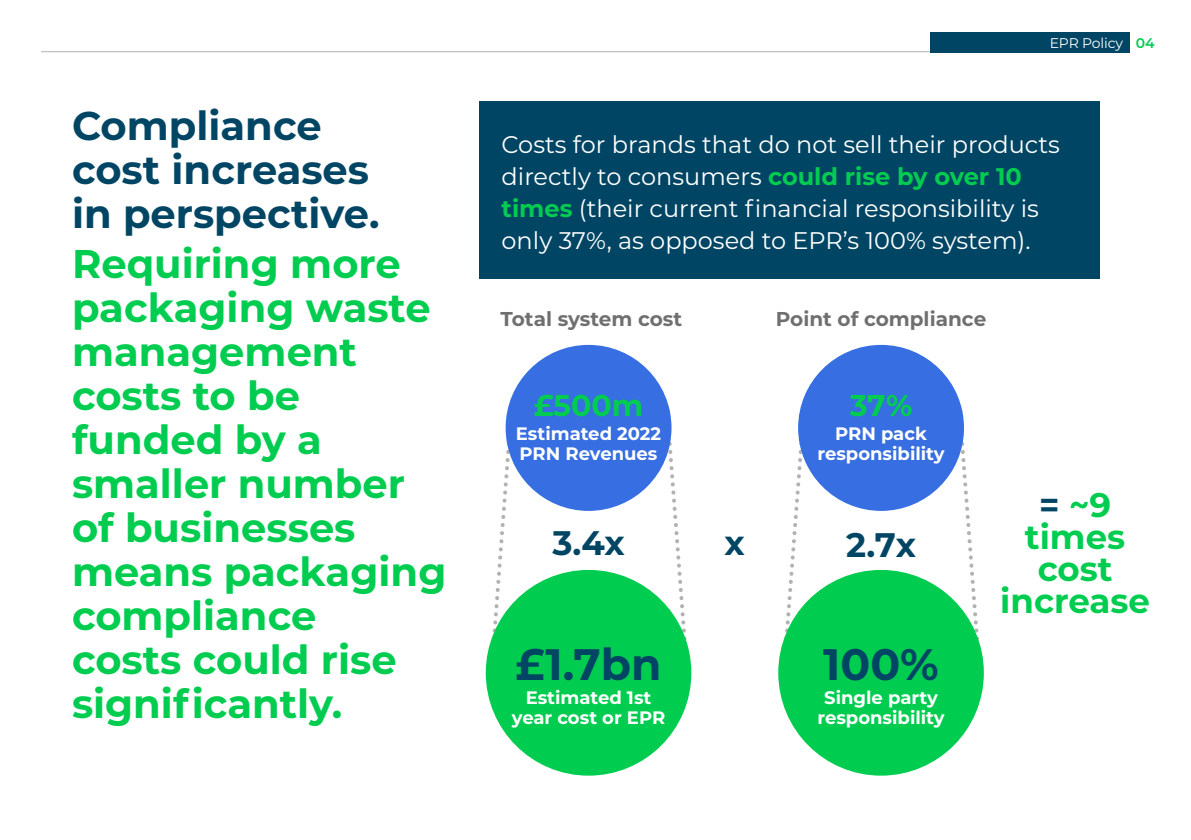
<style>
.page{position:relative;width:1191px;height:840px;background:#fff}
.page>*{position:absolute;margin:0;border:0;box-sizing:border-box;transform-origin:0 0}
.t1{font:700 44px "Montserrat";color:#004664}
.t2{font:700 40px/44px "Montserrat";color:#00cd50}
.t3{font:700 40px/44px "Montserrat";color:#004664}
.t4{font:700 34px/32px "Montserrat";color:#00cd50;text-align:center}
.t5{font:700 34px "Montserrat";color:#004664}
.t6{font:700 30px "Montserrat";color:#00cd50}
.t7{font:24px/32px "Montserrat";color:#fff}
.t8{font:700 20px "Montserrat";color:#706f6f}
.t9{font:700 18px/20px "Montserrat";color:#fff;text-align:center}
.t10{font:14px "Montserrat";letter-spacing:-.01em;color:#fff}
.s1{font-weight:600;color:#00cd50}
.s2{font-weight:700;color:#00cd50}
.s3{color:#004664}
</style>
<div class="page">
<div style="left:479px;top:101px;width:620px;height:177px;background:#004664"></div>
<svg style="left:487px;top:450px;width:23px;height:204px"></svg>
<svg style="left:785px;top:411px;width:22px;height:221px"></svg>
<svg style="left:663px;top:409px;width:28px;height:253px"></svg>
<svg style="left:956px;top:410px;width:27px;height:252px"></svg>
<div style="left:505px;top:345px;width:166px;height:165px;background:#376ee1;border-radius:50%"></div>
<div style="left:798px;top:345px;width:166px;height:165px;background:#376ee1;border-radius:50%"></div>
<div style="left:486px;top:569px;width:205px;height:206px;background:#00cd50;border-radius:50%"></div>
<div style="left:778px;top:569px;width:205px;height:206px;background:#00cd50;border-radius:50%"></div>
<hr style="left:41px;top:51px;width:1089px;height:1px;background:#b3b2b2">
<div style="left:930px;top:32px;width:200px;height:20px;background:#004664"></div>
<h2 class="t3" style="left:72px;top:101px;width:309px">Compliance cost increases in perspective.</h2>
<h2 class="t2" style="left:72px;top:239px;width:376px">Requiring more packaging waste management costs to be funded by a smaller number of businesses means packaging compliance<br>costs could rise significantly.</h2>
<p class="t10" style="left:1049px;top:34px;width:106px">EPR Policy <span class="s1">04</span></p>
<p class="t7" style="left:501px;top:128px;width:560px">Costs for brands that do not sell their products directly to consumers <span class="s2">could rise by over 10 times</span> (their current financial responsibility is only 37%, as opposed to EPR’s 100% system).</p>
<p class="t8" style="left:500px;top:304px;width:183px">Total system cost</p>
<p class="t8" style="left:776px;top:304px;width:212px">Point of compliance</p>
<p class="t6" style="left:534px;top:383px;width:111px">£500m</p>
<p class="t9" style="left:516px;top:422px;width:147px;text-align:left">Estimated 2022<br>PRN Revenues</p>
<p class="t6" style="left:849px;top:383px;width:64px">37%</p>
<p class="t9" style="left:817px;top:422px;width:129px">PRN pack responsibility</p>
<h3 class="t5" style="left:552px;top:518px;width:74px">3.4x</h3>
<h3 class="t5" style="left:724px;top:518px;width:22px">x</h3>
<h3 class="t5" style="left:846px;top:519px;width:71px">2.7x</h3>
<h1 class="t1" style="left:515px;top:632px;width:148px">£1.7bn</h1>
<p class="t9" style="left:512px;top:686px;width:155px">Estimated 1st year cost or EPR</p>
<h1 class="t1" style="left:823px;top:632px;width:117px">100%</h1>
<p class="t9" style="left:817px;top:686px;width:129px">Single party responsibility</p>
<h3 class="t4" style="left:1000px;top:487px;width:151px"><span class="s3">=</span> ~9 times cost increase</h3>
</div>
